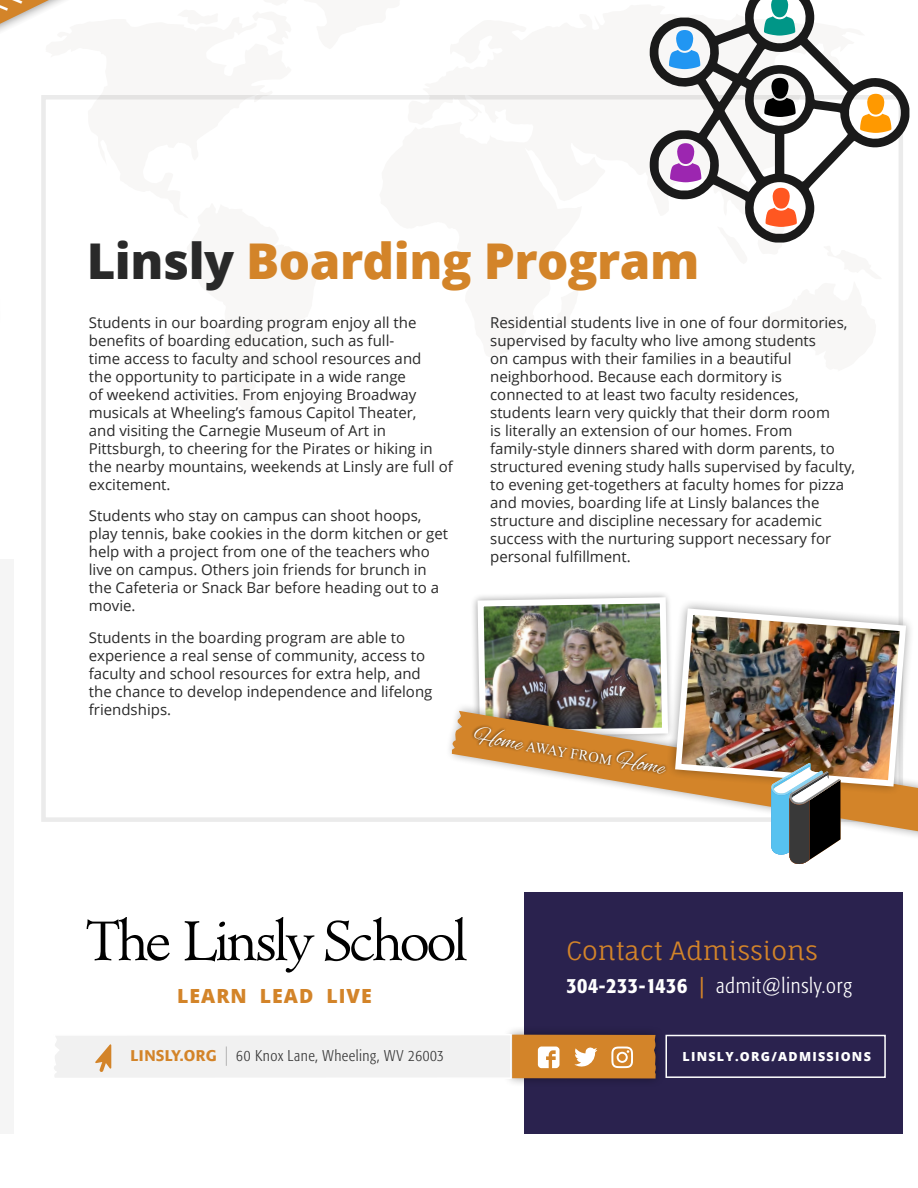
<style>
.page{position:relative;width:918px;height:1188px;background:#fff}
.page>*{position:absolute;margin:0;border:0;box-sizing:border-box;transform-origin:0 0}
.t1{font:800 49.35px "Open Sans";letter-spacing:-.01em;color:#d38429}
.t2{font:25.2px "Fauna One";color:#d38429}
.t3{font:23.55px "Alex Brush";color:#fff}
.t4{font:300 condensed 21.45px "Formata";letter-spacing:.03em;color:#fff}
.t5{font:800 19.5px "Open Sans";letter-spacing:.05em;color:#d38429}
.t6{font:300 condensed 15.45px "Formata";letter-spacing:.03em;color:#393939}
.t7{font:15px/18px "Open Sans";color:#292929}
.t8{font:14.4px "Times New Roman";color:#fff}
.t9{font:800 12.6px "Open Sans";letter-spacing:.1em;color:#fff}
.s1{color:#292929}
.s2{font-weight:500;font-stretch:normal;color:#d38429}
.s3{font-size:19.35px;color:#aaa}
.s4{font-weight:500}
.s5{font-weight:400;color:#d38429}
</style>
<div class="page">
<div style="left:524px;top:892px;width:379px;height:242px;background:#2a224e"></div>
<svg style="left:452px;top:711px;width:466px;height:122px"></svg>
<div style="left:0;top:559px;width:13px;height:575px;background:#f5f5f5"></div>
<svg style="left:0;top:0;width:64px;height:344px"></svg>
<svg style="left:379px;top:48px;width:271px;height:122px;fill:#f8f7f6"></svg>
<svg style="left:44px;top:16px;width:248px;height:202px"></svg>
<svg style="left:251px;top:16px;width:162px;height:35px"></svg>
<svg style="left:177px;top:16px;width:43px;height:9px"></svg>
<svg style="left:87px;top:917px;width:83px;height:44px"></svg>
<svg style="left:185px;top:917px;width:129px;height:56px"></svg>
<svg style="left:325px;top:917px;width:142px;height:44px"></svg>
<svg style="left:903px;top:626px;width:14px;height:171px"></svg>
<svg style="left:903px;top:619px;width:6px;height:171px"></svg>
<div style="left:502px;top:1025px;width:163px;height:63px;background:#000;opacity:.4"></div>
<div style="left:665px;top:1035px;width:221px;height:43px;border:2px solid #fff"></div>
<img style="left:470px;top:590px;width:433px;height:274px">
<svg style="left:650px;top:0;width:260px;height:243px"></svg>
<svg style="left:764px;top:0;width:31px;height:36px"></svg>
<svg style="left:669px;top:30px;width:31px;height:39px"></svg>
<svg style="left:670px;top:143px;width:31px;height:39px"></svg>
<svg style="left:764px;top:78px;width:32px;height:39px"></svg>
<svg style="left:757px;top:188px;width:126px;height:55px"></svg>
<svg style="left:860px;top:94px;width:31px;height:39px"></svg>
<svg style="left:54px;top:1035px;width:602px;height:43px"></svg>
<h1 class="t1" style="left:87px;top:223px;width:614px"><span class="s1">Linsly</span> Boarding Program</h1>
<p class="t7" style="left:89px;top:313px;width:366px">Students in our boarding program enjoy all the benefits of boarding education, such as full-<br>time access to faculty and school resources and<br>the opportunity to participate in a wide range<br>of weekend activities. From enjoying Broadway musicals at Wheeling’s famous Capitol Theater,<br>and visiting the Carnegie Museum of Art in Pittsburgh, to cheering for the Pirates or hiking in the nearby mountains, weekends at Linsly are full of excitement.</p>
<p class="t7" style="left:89px;top:507px;width:361px">Students who stay on campus can shoot hoops, play tennis, bake cookies in the dorm kitchen or get help with a project from one of the teachers who live on campus. Others join friends for brunch in the Cafeteria or Snack Bar before heading out to a movie.</p>
<p class="t7" style="left:89px;top:628px;width:345px">Students in the boarding program are able to experience a real sense of community, access to faculty and school resources for extra help, and the chance to develop independence and lifelong friendships.</p>
<p class="t7" style="left:490px;top:313px;width:367px">Residential students live in one of four dormitories, supervised by faculty who live among students<br>on campus with their families in a beautiful neighborhood. Because each dormitory is connected to at least two faculty residences, students learn very quickly that their dorm room<br>is literally an extension of our homes. From family-style dinners shared with dorm parents, to structured evening study halls supervised by faculty, to evening get-togethers at faculty homes for pizza and movies, boarding life at Linsly balances the structure and discipline necessary for academic success with the nurturing support necessary for personal fulfillment.</p>
<h3 class="t3" style="left:476px;top:722px;width:51px;rotate:10deg">Home</h3>
<p class="t8" style="left:528px;top:737px;width:88px;rotate:9deg">AWAY FROM</p>
<h3 class="t3" style="left:618px;top:746px;width:51px;rotate:10deg">Home</h3>
<h3 class="t5" style="left:177px;top:981px;width:196px">LEARN LEAD LIVE</h3>
<p class="t6" style="left:131px;top:1047px;width:315px"><span class="s2">LINSLY.ORG</span> <span class="s3">|</span> 60 Knox Lane, Wheeling, WV 26003</p>
<h2 class="t2" style="left:566px;top:935px;width:253px">Contact Admissions</h2>
<h3 class="t4" style="left:566px;top:973px;width:287px"><span class="s4">304-233-1436</span> <span class="s5">|</span> admit@linsly.org</h3>
<p class="t9" style="left:683px;top:1047px;width:190px">LINSLY.ORG/ADMISSIONS</p>
</div>
